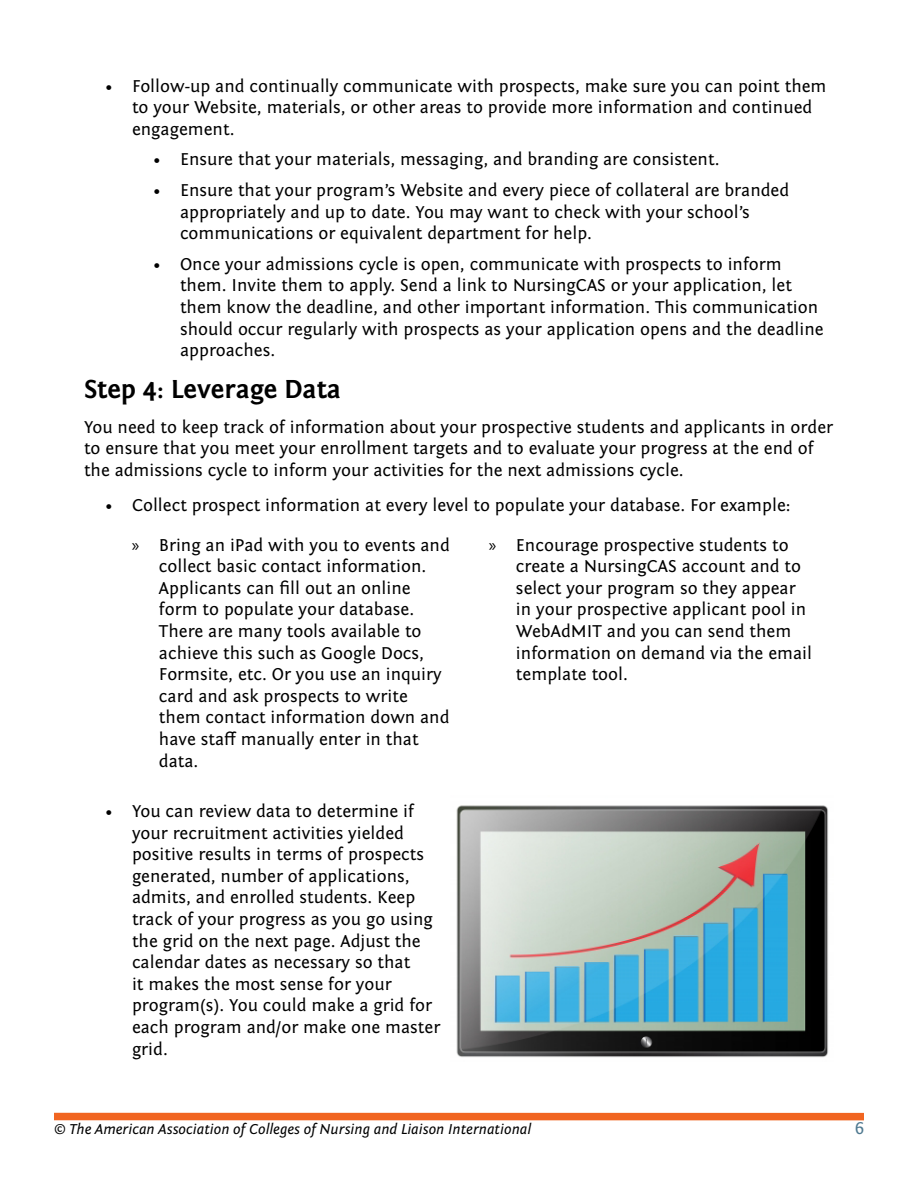
<style>
.page{position:relative;width:918px;height:1188px;background:#fff}
.page>*{position:absolute;margin:0;border:0;box-sizing:border-box;transform-origin:0 0}
.t1{font:700 27px "Fontin Sans";color:#000}
.t2{font:18px/21.6px "Fontin Sans";color:#000}
.t3{font:18px "Fontin Sans";color:#4f7990}
.t4{font:italic 15px "Fontin Sans";color:#000}
.s1{font-family:"Myriad Pro"}
</style>
<div class="page">
<div style="left:54px;top:1113px;width:810px;height:7px;background:#f16521"></div>
<img style="left:456px;top:805px;width:372px;height:253px">
<p class="t2" style="left:132px;top:75px;width:696px;text-indent:-27px">• Follow-up and continually communicate with prospects, make sure you can point them to your Website, materials, or other areas to provide more information and continued engagement.</p>
<p class="t2" style="left:153px;top:149px;width:568px">• Ensure that your materials, messaging, and branding are consistent.</p>
<p class="t2" style="left:180px;top:180px;width:611px;text-indent:-27px">• Ensure that your program’s Website and every piece of collateral are branded appropriately and up to date. You may want to check with your school’s communications or equivalent department for help.</p>
<p class="t2" style="left:180px;top:253px;width:645px;text-indent:-27px">• Once your admissions cycle is open, communicate with prospects to inform them. Invite them to apply. Send a link to NursingCAS or your application, let them know the deadline, and other important information. This communication should occur regularly with prospects as your application opens and the deadline approaches.</p>
<h1 class="t1" style="left:84px;top:374px;width:259px">Step 4: Leverage Data</h1>
<p class="t2" style="left:84px;top:416px;width:751px">You need to keep track of information about your prospective students and applicants in order to ensure that you meet your enrollment targets and to evaluate your progress at the end of the admissions cycle to inform your activities for the next admissions cycle.</p>
<p class="t2" style="left:105px;top:495px;width:687px">• Collect prospect information at every level to populate your database. For example:</p>
<p class="t2" style="left:159px;top:534px;width:292px;text-indent:-27px"><span class="s1">»</span> Bring an iPad with you to events and collect basic contact information.<br>Applicants can fill out an online form to populate your database.<br>There are many tools available to achieve this such as Google Docs,<br>Formsite, etc. Or you use an inquiry card and ask prospects to write them contact information down and have staff manually enter in that data.</p>
<p class="t2" style="left:516px;top:534px;width:298px;text-indent:-27px"><span class="s1">»</span> Encourage prospective students to create a NursingCAS account and to select your program so they appear in your prospective applicant pool in<br>WebAdMIT and you can send them information on demand via the email template tool.</p>
<p class="t2" style="left:132px;top:801px;width:310px;text-indent:-27px">• You can review data to determine if your recruitment activities yielded positive results in terms of prospects generated, number of applications, admits, and enrolled students. Keep track of your progress as you go using the grid on the next page. Adjust the calendar dates as necessary so that<br>it makes the most sense for your program(s). You could make a grid for each program and/or make one master grid.</p>
<p class="t4" style="left:54px;top:1121px;width:479px">© The American Association of Colleges of Nursing and Liaison International</p>
<p class="t3" style="left:855px;top:1118px;width:10px">6</p>
</div>
